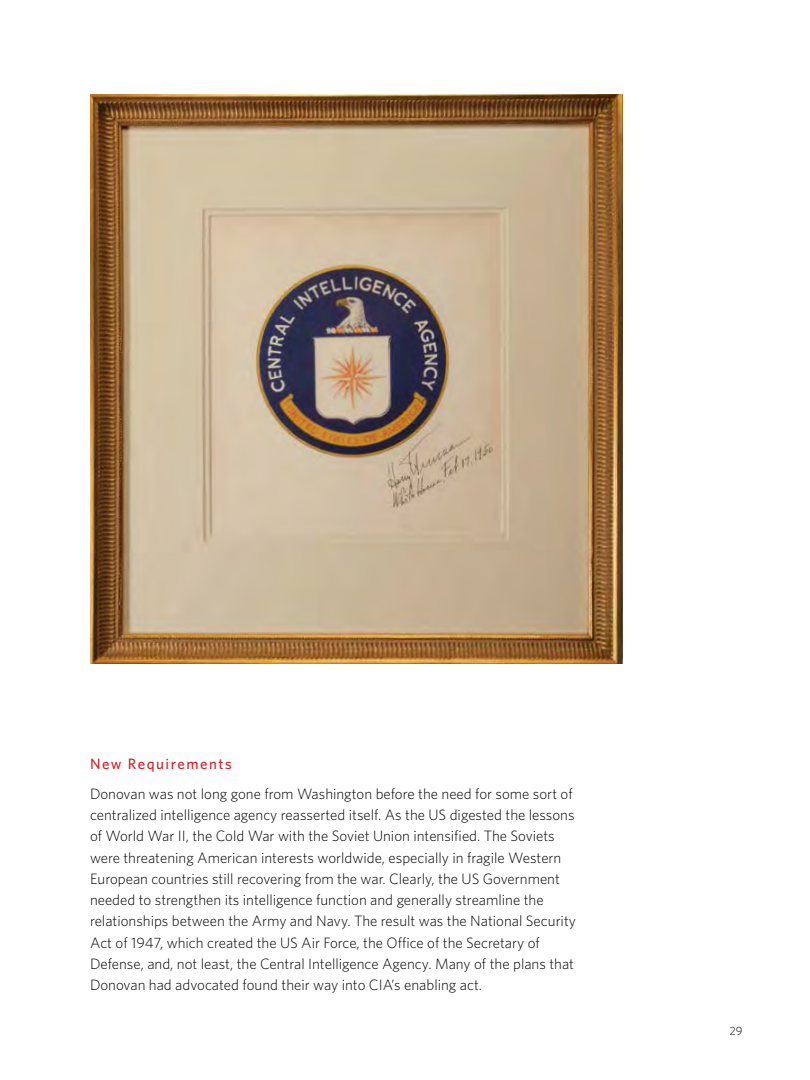
<style>
.page{position:relative;width:810px;height:1080px;background:#fff}
.page>*{position:absolute;margin:0;border:0;box-sizing:border-box;transform-origin:0 0}
.t1{font:300 15px/21.2px "Whitney";color:#000}
.t2{font:500 15px "Whitney";letter-spacing:.1em;color:#d2232a}
.t3{font:300 11.88px "Whitney";color:#000}
</style>
<div class="page">
<img style="left:90px;top:94px;width:532px;height:569px">
<p class="t2" style="left:90px;top:753px;width:143px">New Requirements</p>
<p class="t1" style="left:90px;top:782px;width:487px">Donovan was not long gone from Washington before the need for some sort of centralized intelligence agency reasserted itself. As the US digested the lessons of World War II, the Cold War with the Soviet Union intensifed. The Soviets were threatening American interests worldwide, especially in fragile Western European countries still recovering from the war. Clearly, the US Government needed to strengthen its intelligence function and generally streamline the relationships between the Army and Navy. The result was the National Security Act of 1947, which created the US Air Force, the Ofce of the Secretary of Defense, and, not least, the Central Intelligence Agency. Many of the plans that Donovan had advocated found their way into CIA’s enabling act.</p>
<p class="t3" style="left:729px;top:1023px;width:15px">29</p>
</div>
